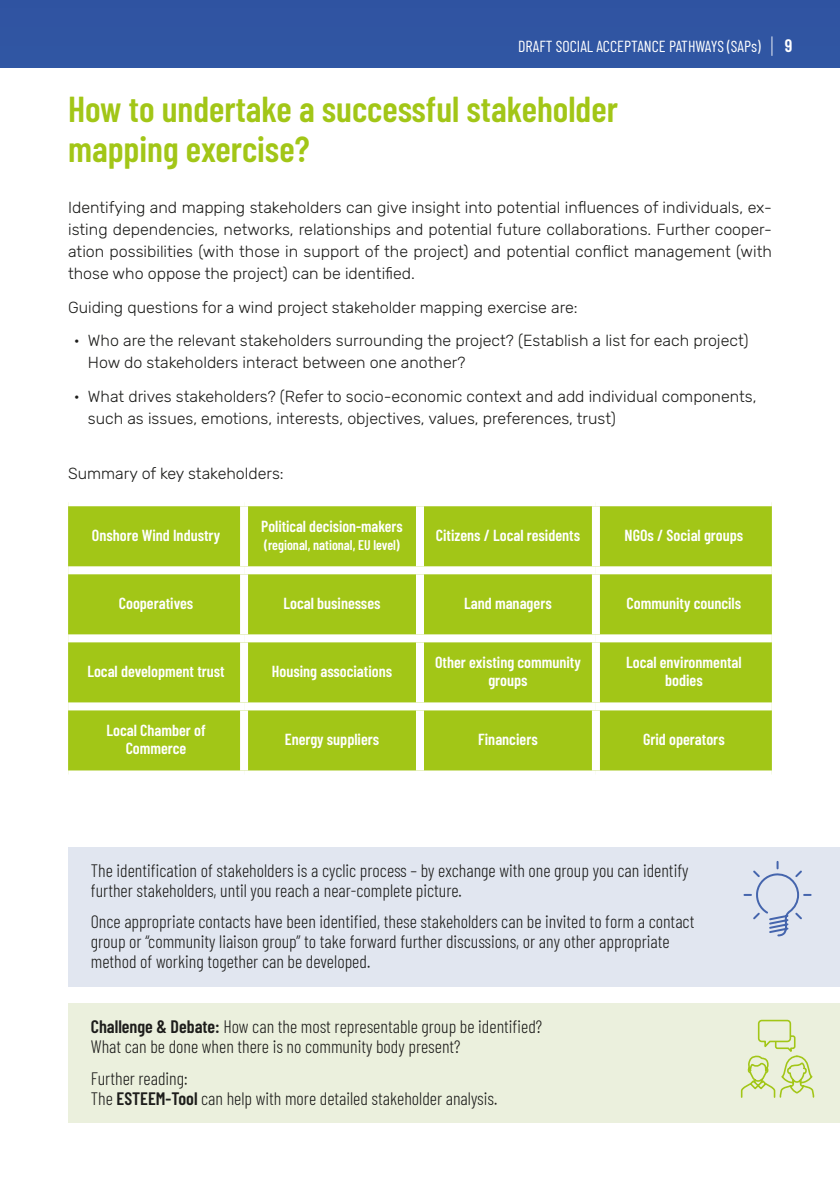
<style>
.page{position:relative;width:840px;height:1191px;background:#fff}
.page>*{position:absolute;margin:0;border:0;box-sizing:border-box;transform-origin:0 0}
.t1{font:600 36px/40px "Barlow Condensed";color:#a2c617}
.t2{font:300 18px/20px "Barlow Condensed";color:#1d1d1b}
.t3{font:300 16px/22px "Rubik";color:#1d1d1b}
.t4{font:600 16px/18px "Barlow Condensed";color:#fff;text-align:center}
.t5{font:16px "Barlow Condensed";color:#fff}
.t6{font:600 14px "Barlow Condensed";color:#fff}
.s1{font-weight:600;font-size:23.4px}
.s2{font-weight:600;font-size:18px}
.s3{font-weight:600}
</style>
<div class="page">
<div style="left:0;top:0;width:839px;height:1191px;background:#3055a2"></div>
<div style="left:0;top:68px;width:839px;height:1123px;background:#fff"></div>
<div style="left:68px;top:506px;width:703px;height:264px;background:#a2c617"></div>
<div style="left:240px;top:506px;width:8px;height:60px;background:#fff"></div>
<div style="left:416px;top:506px;width:8px;height:60px;background:#fff"></div>
<div style="left:591px;top:506px;width:8px;height:60px;background:#fff"></div>
<div style="left:68px;top:566px;width:176px;height:8px;background:#fff"></div>
<div style="left:244px;top:566px;width:176px;height:8px;background:#fff"></div>
<div style="left:240px;top:574px;width:8px;height:60px;background:#fff"></div>
<div style="left:420px;top:566px;width:175px;height:8px;background:#fff"></div>
<div style="left:416px;top:574px;width:8px;height:60px;background:#fff"></div>
<div style="left:595px;top:566px;width:176px;height:8px;background:#fff"></div>
<div style="left:591px;top:574px;width:8px;height:60px;background:#fff"></div>
<div style="left:68px;top:634px;width:176px;height:8px;background:#fff"></div>
<div style="left:244px;top:634px;width:176px;height:8px;background:#fff"></div>
<div style="left:240px;top:642px;width:8px;height:60px;background:#fff"></div>
<div style="left:420px;top:634px;width:175px;height:8px;background:#fff"></div>
<div style="left:416px;top:642px;width:8px;height:60px;background:#fff"></div>
<div style="left:595px;top:634px;width:176px;height:8px;background:#fff"></div>
<div style="left:591px;top:642px;width:8px;height:60px;background:#fff"></div>
<div style="left:68px;top:702px;width:176px;height:8px;background:#fff"></div>
<div style="left:244px;top:702px;width:176px;height:8px;background:#fff"></div>
<div style="left:240px;top:710px;width:8px;height:60px;background:#fff"></div>
<div style="left:420px;top:702px;width:175px;height:8px;background:#fff"></div>
<div style="left:416px;top:710px;width:8px;height:60px;background:#fff"></div>
<div style="left:595px;top:702px;width:176px;height:8px;background:#fff"></div>
<div style="left:591px;top:710px;width:8px;height:60px;background:#fff"></div>
<div style="left:68px;top:1003px;width:771px;height:120px;background:#ebf0dd"></div>
<div style="left:68px;top:847px;width:771px;height:139px;background:#e1e6f0"></div>
<svg style="left:739px;top:861px;width:75px;height:237px"></svg>
<p class="t5" style="left:517px;top:35px;width:275px">DRAFT SOCIAL ACCEPTANCE PATHWAYS (SAPs) <span class="s1">|</span> <span class="s2">9</span></p>
<h1 class="t1" style="left:68px;top:87px;width:551px">How to undertake a successful stakeholder mapping exercise?</h1>
<p class="t3" style="left:68px;top:197px;width:704px;text-align:justify">Identifying and mapping stakeholders can give insight into potential influences of individuals, ex&shy;isting dependencies, networks, relationships and potential future collaborations. Further cooper&shy;ation possibilities (with those in support of the project) and potential conflict management (with those who oppose the project) can be identified.</p>
<p class="t3" style="left:68px;top:297px;width:511px">Guiding questions for a wind project stakeholder mapping exercise are:</p>
<p class="t3" style="left:88px;top:330px;width:661px;text-indent:-14px">• Who are the relevant stakeholders surrounding the project? (Establish a list for each project)<br>How do stakeholders interact between one another?</p>
<p class="t3" style="left:88px;top:385px;width:669px;text-indent:-14px">• What drives stakeholders? (Refer to socio-economic context and add individual components, such as issues, emotions, interests, objectives, values, preferences, trust)</p>
<p class="t3" style="left:68px;top:463px;width:217px">Summary of key stakeholders:</p>
<p class="t4" style="left:92px;top:525px;width:130px">Onshore Wind Industry</p>
<p class="t4" style="left:261px;top:516px;width:143px">Political decision-makers</p>
<p class="t6" style="left:264px;top:534px;width:137px">(regional, national, EU level)</p>
<p class="t4" style="left:435px;top:525px;width:146px">Citizens / Local residents</p>
<p class="t4" style="left:624px;top:525px;width:120px">NGOs / Social groups</p>
<p class="t4" style="left:119px;top:593px;width:76px">Cooperatives</p>
<p class="t4" style="left:283px;top:593px;width:98px">Local businesses</p>
<p class="t4" style="left:464px;top:593px;width:89px">Land managers</p>
<p class="t4" style="left:626px;top:593px;width:116px">Community councils</p>
<p class="t4" style="left:87px;top:661px;width:139px">Local development trust</p>
<p class="t4" style="left:272px;top:661px;width:122px">Housing associations</p>
<p class="t4" style="left:435px;top:652px;width:147px">Other existing community groups</p>
<p class="t4" style="left:625px;top:652px;width:117px">Local environmental bodies</p>
<p class="t4" style="left:106px;top:720px;width:101px">Local Chamber of<br>Commerce</p>
<p class="t4" style="left:284px;top:729px;width:96px">Energy suppliers</p>
<p class="t4" style="left:478px;top:729px;width:61px">Financiers</p>
<p class="t4" style="left:642px;top:729px;width:83px">Grid operators</p>
<p class="t2" style="left:91px;top:859px;width:599px">The identification of stakeholders is a cyclic process – by exchange with one group you can identify further stakeholders, until you reach a near-complete picture.</p>
<p class="t2" style="left:91px;top:910px;width:604px">Once appropriate contacts have been identified, these stakeholders can be invited to form a contact group or “community liaison group” to take forward further discussions, or any other appropriate method of working together can be developed.</p>
<p class="t2" style="left:91px;top:1015px;width:452px"><span class="s3">Challenge &amp; Debate:</span> How can the most representable group be identified?<br>What can be done when there is no community body present?</p>
<p class="t2" style="left:91px;top:1066px;width:408px">Further reading:<br>The <span class="s3">ESTEEM-Tool</span> can help with more detailed stakeholder analysis.</p>
</div>
